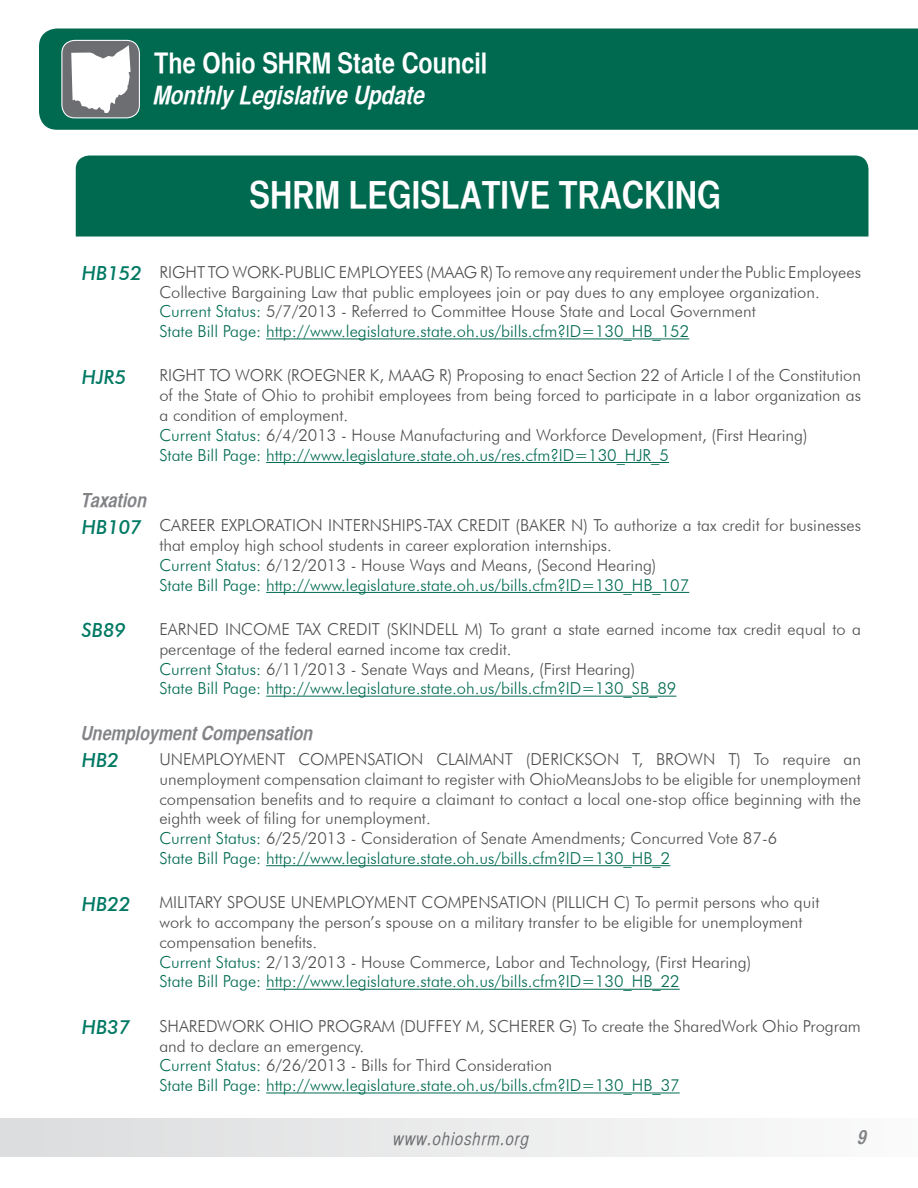
<style>
.page{position:relative;width:918px;height:1188px;background:#fff}
.page>*{position:absolute;margin:0;border:0;box-sizing:border-box;transform-origin:0 0}
.t1{font:37.5px "Helvetica CY Bold";color:#fff}
.t2{font:28.5px "Helvetica CY Bold";color:#fff}
.t3{font:italic 25.5px "Helvetica CY Bold";color:#fff}
.t4{font:italic 19.5px "Helvetica CY Bold";color:#818386}
.t5{font:italic 500 19.5px "Futura BT";color:#007963}
.t6{font:18px "Helvetica CY Oblique";letter-spacing:.05em;color:#6d6e71}
.t7{font:300 16.5px/19.8px "Futura BT";color:#4d4d4f}
.s1{font-weight:500;font-style:italic;font-size:19.5px;color:#007963}
.s2{color:#006a51}
</style>
<div class="page">
<div style="left:39px;top:28px;width:879px;height:102px;background:#006a51"></div>
<div style="left:62px;top:40px;width:77px;height:78px;background:#6d6e71;border-radius:13px"></div>
<div style="left:61px;top:40px;width:79px;height:78px;border:1px solid #fff;border-radius:13px"></div>
<svg style="left:66px;top:37px;width:67px;height:79px"></svg>
<div style="left:0;top:1118px;width:918px;height:38px;background:linear-gradient(to right,#dbdcdd,#fafbfb)"></div>
<hr style="left:266px;top:339px;width:423px;height:1px;background:#006a51">
<hr style="left:266px;top:462px;width:403px;height:1px;background:#006a51">
<hr style="left:266px;top:592px;width:423px;height:1px;background:#006a51">
<hr style="left:266px;top:696px;width:410px;height:1px;background:#006a51">
<hr style="left:266px;top:865px;width:404px;height:1px;background:#006a51">
<hr style="left:266px;top:989px;width:414px;height:1px;background:#006a51">
<hr style="left:266px;top:1093px;width:414px;height:1px;background:#006a51">
<div style="left:76px;top:156px;width:792px;height:81px;background:#006a51"></div>
<h2 class="t2" style="left:154px;top:46px;width:335px">The Ohio SHRM State Council</h2>
<h3 class="t3" style="left:154px;top:79px;width:273px">Monthly Legislative Update</h3>
<h1 class="t1" style="left:250px;top:172px;width:473px">SHRM LEGISLATIVE TRACKING</h1>
<p class="t7" style="left:159px;top:262px;width:703px;text-indent:-78px"><span class="s1">HB152</span> RIGHT TO WORK-PUBLIC EMPLOYEES (MAAG R) To remove any requirement under the Public Employees Collective Bargaining Law that public employees join or pay dues to any employee organization.<br><span class="s2">Current Status:</span> 5/7/2013 - Referred to Committee House State and Local Government<br><span class="s2">State Bill Page: http://www.legislature.state.oh.us/bills.cfm?ID=130_HB_152</span></p>
<p class="t5" style="left:82px;top:365px;width:46px">HJR5</p>
<p class="t7" style="left:159px;top:366px;width:703px">RIGHT TO WORK (ROEGNER K, MAAG R) Proposing to enact Section 22 of Article I of the Constitution of the State of Ohio to prohibit employees from being forced to participate in a labor organization as a condition of employment.<br><span class="s2">Current Status:</span> 6/4/2013 - House Manufacturing and Workforce Development, (First Hearing)<br><span class="s2">State Bill Page: http://www.legislature.state.oh.us/res.cfm?ID=130_HJR_5</span></p>
<p class="t4" style="left:82px;top:488px;width:67px">Taxation</p>
<p class="t7" style="left:159px;top:515px;width:703px;text-indent:-78px"><span class="s1">HB107</span> CAREER EXPLORATION INTERNSHIPS-TAX CREDIT (BAKER N) To authorize a tax credit for businesses that employ high school students in career exploration internships.<br><span class="s2">Current Status:</span> 6/12/2013 - House Ways and Means, (Second Hearing)<br><span class="s2">State Bill Page: http://www.legislature.state.oh.us/bills.cfm?ID=130_HB_107</span></p>
<p class="t5" style="left:82px;top:618px;width:46px">SB89</p>
<p class="t7" style="left:159px;top:619px;width:703px">EARNED INCOME TAX CREDIT (SKINDELL M) To grant a state earned income tax credit equal to a percentage of the federal earned income tax credit.<br><span class="s2">Current Status:</span> 6/11/2013 - Senate Ways and Means, (First Hearing)<br><span class="s2">State Bill Page: http://www.legislature.state.oh.us/bills.cfm?ID=130_SB_89</span></p>
<p class="t4" style="left:82px;top:722px;width:233px">Unemployment Compensation</p>
<p class="t5" style="left:82px;top:748px;width:38px">HB2</p>
<p class="t7" style="left:159px;top:749px;width:703px">UNEMPLOYMENT COMPENSATION CLAIMANT (DERICKSON T, BROWN T) To require an unemployment compensation claimant to register with OhioMeansJobs to be eligible for unemployment compensation benefits and to require a claimant to contact a local one-stop office beginning with the eighth week of filing for unemployment.<br><span class="s2">Current Status:</span> 6/25/2013 - Consideration of Senate Amendments; Concurred Vote 87-6<br><span class="s2">State Bill Page: http://www.legislature.state.oh.us/bills.cfm?ID=130_HB_2</span></p>
<p class="t5" style="left:82px;top:892px;width:50px">HB22</p>
<p class="t7" style="left:159px;top:892px;width:662px">MILITARY SPOUSE UNEMPLOYMENT COMPENSATION (PILLICH C) To permit persons who quit work to accompany the person’s spouse on a military transfer to be eligible for unemployment compensation benefits.<br><span class="s2">Current Status:</span> 2/13/2013 - House Commerce, Labor and Technology, (First Hearing)<br><span class="s2">State Bill Page: http://www.legislature.state.oh.us/bills.cfm?ID=130_HB_22</span></p>
<p class="t5" style="left:82px;top:1015px;width:50px">HB37</p>
<p class="t7" style="left:159px;top:1016px;width:703px">SHAREDWORK OHIO PROGRAM (DUFFEY M, SCHERER G) To create the SharedWork Ohio Program and to declare an emergency.<br><span class="s2">Current Status:</span> 6/26/2013 - Bills for Third Consideration<br><span class="s2">State Bill Page: http://www.legislature.state.oh.us/bills.cfm?ID=130_HB_37</span></p>
<p class="t6" style="left:394px;top:1128px;width:137px">www.ohioshrm.org</p>
<p class="t4" style="left:859px;top:1125px;width:10px">9</p>
</div>
